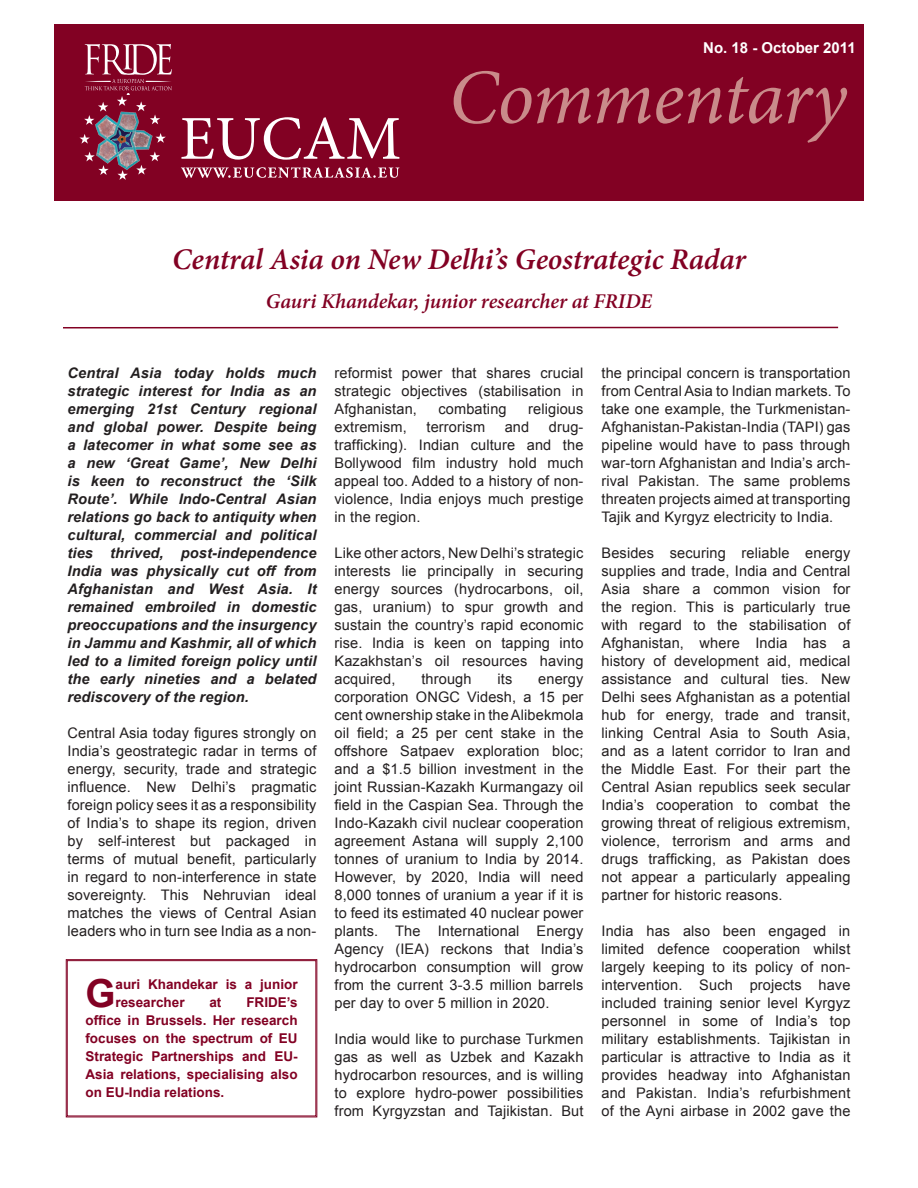
<style>
.page{position:relative;width:918px;height:1188px;background:#fff}
.page>*{position:absolute;margin:0;border:0;box-sizing:border-box;transform-origin:0 0}
.t1{font:italic 78px "Minion Pro";letter-spacing:-.015em;color:#c98b8a}
.t2{font:700 38.7px "Arial";color:#820123}
.t3{font:italic 600 30px "Minion Pro";letter-spacing:-.005em;color:#820123}
.t4{font:italic 600 21px "Minion Pro";letter-spacing:-.005em;color:#820123}
.t5{font:700 15px "Arial";color:#fff}
.t6{font:14.55px/18px "Arial";letter-spacing:.01em;color:#231f20;text-align:justify}
.t7{font:italic 700 14.55px/18px "Arial";letter-spacing:.01em;color:#231f20;text-align:justify}
.t8{font:700 13.5px/18px "Arial";color:#820123}
</style>
<div class="page">
<div style="left:54px;top:24px;width:810px;height:177px;background:#820123"></div>
<svg style="left:80px;top:134px;width:10px;height:10px"></svg>
<svg style="left:117px;top:172px;width:11px;height:8px"></svg>
<svg style="left:84px;top:152px;width:23px;height:23px"></svg>
<svg style="left:138px;top:152px;width:22px;height:23px"></svg>
<svg style="left:155px;top:133px;width:11px;height:10px"></svg>
<svg style="left:84px;top:44px;width:88px;height:81px"></svg>
<svg style="left:181px;top:117px;width:218px;height:43px"></svg>
<img style="left:94px;top:110px;width:61px;height:62px">
<svg style="left:181px;top:167px;width:218px;height:11px"></svg>
<hr style="left:63px;top:327px;width:775px;height:1px;background:#820123">
<svg style="left:66px;top:959px;width:251px;height:158px"></svg>
<div style="left:67px;top:960px;width:249px;height:156px;border:1px solid #820123"></div>
<p class="t5" style="left:703px;top:38px;width:154px">No. 18 - October 2011</p>
<p class="t1" style="left:449px;top:45px;width:400px">Commentary</p>
<p class="t3" style="left:172px;top:239px;width:575px">Central Asia on New Delhi’s Geostrategic Radar</p>
<p class="t4" style="left:266px;top:287px;width:388px">Gauri Khandekar, junior researcher at FRIDE</p>
<p class="t7" style="left:68px;top:364px;width:251px">Central Asia today holds much strategic interest for India as an emerging 21st Century regional and global power. Despite being a latecomer in what some see as a new ‘Great Game’, New Delhi is keen to reconstruct the ‘Silk Route’. While Indo-Central Asian relations go back to antiquity when cultural, commercial and political ties thrived, post-independence India was physically cut off from Afghanistan and West Asia. It remained embroiled in domestic preoccupations and the insurgency in Jammu and Kashmir, all of which led to a limited foreign policy until the early nineties and a belated rediscovery of the region.</p>
<p class="t6" style="left:68px;top:724px;width:250px">Central Asia today figures strongly on India’s geostrategic radar in terms of energy, security, trade and strategic influence. New Delhi’s pragmatic foreign policy sees it as a responsibility of India’s to shape its region, driven by self-interest but packaged in terms of mutual benefit, particularly in regard to non-interference in state sovereignty. This Nehruvian ideal matches the views of Central Asian leaders who in turn see India as a non-</p>
<p class="t2" style="left:86px;top:968px;width:32px">G</p>
<p class="t8" style="left:116px;top:975px;width:184px">auri Khandekar is a junior researcher</p>
<p class="t8" style="left:86px;top:993px;width:214px;text-align:justify;text-indent:161px">FRIDE’s office in Brussels. Her research focuses on the spectrum of EU Strategic Partnerships and EU-Asia relations, specialising also on EU-India relations.</p>
<p class="t8" style="left:209px;top:993px;width:14px">at</p>
<p class="t6" style="left:334px;top:364px;width:250px">reformist power that shares crucial strategic objectives (stabilisation in Afghanistan,</p>
<p class="t6" style="left:438px;top:400px;width:70px">combating</p>
<p class="t6" style="left:528px;top:400px;width:57px">religious</p>
<p class="t6" style="left:334px;top:418px;width:250px;text-indent:214px">drug&shy;trafficking). Indian culture and the Bollywood film industry hold much appeal too. Added to a history of non&shy;violence, India enjoys much prestige in the region.</p>
<p class="t6" style="left:334px;top:544px;width:250px">Like other actors, New Delhi’s strategic interests lie principally in securing energy sources (hydrocarbons, oil, gas, uranium) to spur growth and sustain the country’s rapid economic rise. India is keen on tapping into Kazakhstan’s oil resources having acquired,</p>
<p class="t6" style="left:334px;top:418px;width:74px">extremism,</p>
<p class="t6" style="left:427px;top:418px;width:60px">terrorism</p>
<p class="t6" style="left:505px;top:418px;width:26px">and</p>
<p class="t6" style="left:421px;top:670px;width:52px">through</p>
<p class="t6" style="left:498px;top:670px;width:16px">its</p>
<p class="t6" style="left:334px;top:670px;width:250px;text-indent:204px">energy corporation ONGC Videsh, a 15 per cent ownership stake in the Alibekmola oil field; a 25 per cent stake in the offshore Satpaev exploration bloc; and a $1.5 billion investment in the joint Russian-Kazakh Kurmangazy oil field in the Caspian Sea. Through the Indo-Kazakh civil nuclear cooperation agreement Astana will supply 2,100 tonnes of uranium to India by 2014.<br>However, by 2020, India will need 8,000 tonnes of uranium a year if it is to feed its estimated 40 nuclear power plants. The International Energy Agency (IEA) reckons that India’s hydrocarbon consumption will grow from the current 3-3.5 million barrels per day to over 5 million in 2020.</p>
<p class="t6" style="left:334px;top:1030px;width:250px">India would like to purchase Turkmen gas as well as Uzbek and Kazakh hydrocarbon resources, and is willing to explore hydro-power possibilities from Kyrgyzstan and Tajikistan. But</p>
<p class="t6" style="left:602px;top:364px;width:250px">the principal concern is transportation from Central Asia to Indian markets. To take one example, the Turkmenistan-Afghanistan-Pakistan-India (TAPI) gas pipeline would have to pass through war-torn Afghanistan and India’s arch&shy;rival Pakistan. The same problems threaten projects aimed at transporting Tajik and Kyrgyz electricity to India.</p>
<p class="t6" style="left:602px;top:544px;width:251px">Besides securing reliable energy supplies and trade, India and Central Asia share a common vision for the region. This is particularly true with regard to the stabilisation of Afghanistan, where India has a history of development aid, medical assistance and cultural ties. New Delhi sees Afghanistan as a potential hub for energy, trade and transit, linking Central Asia to South Asia, and as a latent corridor to Iran and the Middle East. For their part the Central Asian republics seek secular India’s cooperation to combat the growing threat of religious extremism, violence, terrorism and arms and drugs trafficking, as Pakistan does not appear a particularly appealing partner for historic reasons.</p>
<p class="t6" style="left:602px;top:922px;width:250px">India has also been engaged in limited defence cooperation whilst largely keeping to its policy of non&shy;intervention. Such projects have included training senior level Kyrgyz personnel in some of India’s top military establishments. Tajikistan in particular is attractive to India as it provides headway into Afghanistan and Pakistan. India’s refurbishment of the Ayni airbase in 2002 gave the</p>
</div>
